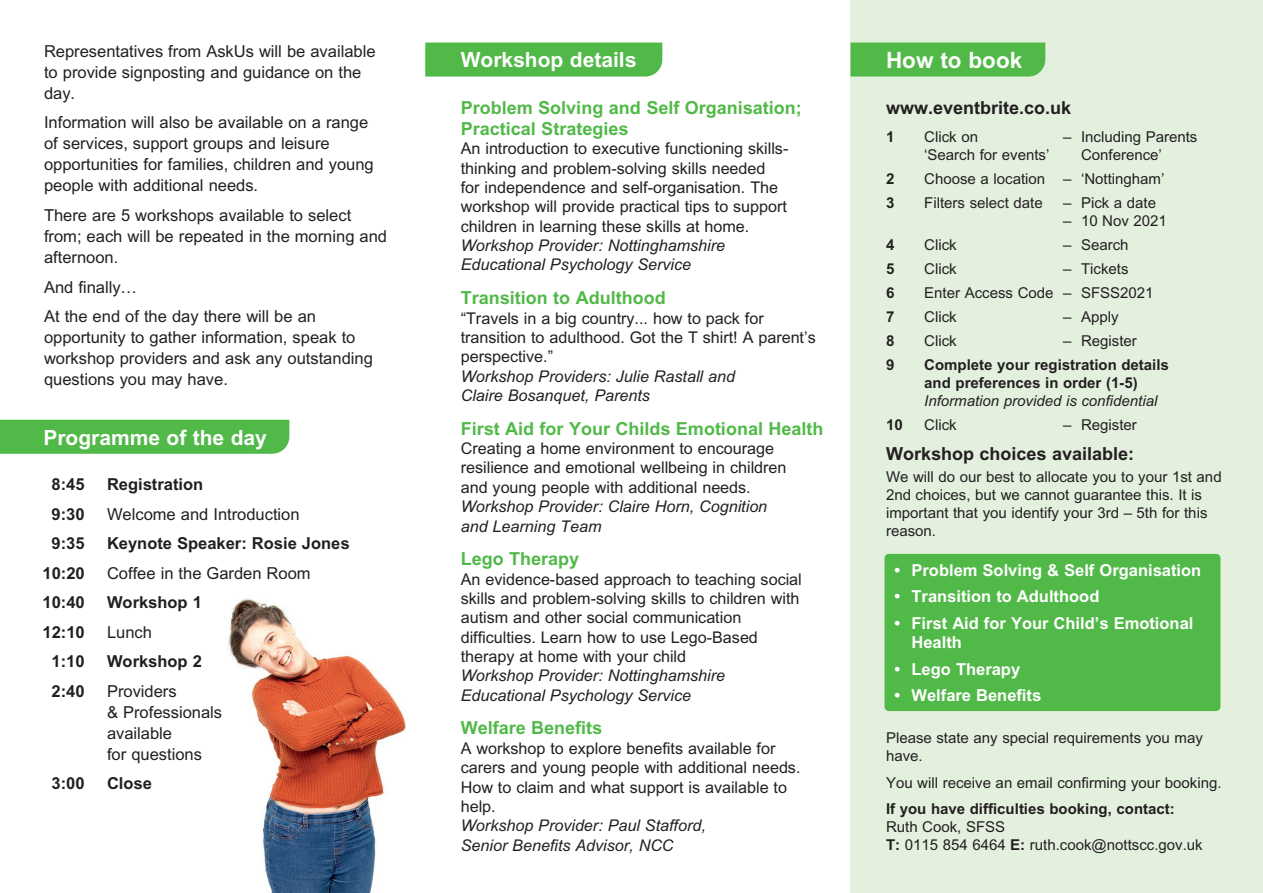
<style>
.page{position:relative;width:1263px;height:893px;background:#fff}
.page>*{position:absolute;margin:0;border:0;box-sizing:border-box;transform-origin:0 0}
.t1{font:700 22.5px "Arial";color:#fff}
.t2{font:700 21px "Arial";color:#fff}
.t3{font:700 18px/21px "Arial";color:#51b948}
.t4{font:700 18px "Arial";color:#231f20}
.t5{font:16.5px/21px "Arial";color:#231f20}
.t6{font:700 16.5px/19.8px "Arial";color:#fff}
.t7{font:700 16.5px "Arial";color:#231f20}
.t8{font:16.2px/19.4px "Arial";color:#231f20}
.t9{font:italic 16.2px/19.4px "Arial";color:#231f20}
.t10{font:15px/18px "Arial";color:#231f20}
.t11{font:700 15px/18px "Arial";color:#231f20}
.t12{font:italic 15px "Arial";color:#231f20}
.s1{font-weight:700}
</style>
<div class="page">
<img style="left:228px;top:598px;width:178px;height:295px">
<div style="left:850px;top:0;width:413px;height:893px;background:#e3f0de"></div>
<div style="left:425px;top:43px;width:237px;height:34px;background:#51b948"></div>
<div style="left:850px;top:43px;width:195px;height:34px;background:#51b948"></div>
<div style="left:0;top:420px;width:289px;height:34px;background:#51b948"></div>
<div style="left:884px;top:554px;width:336px;height:157px;background:#51b948;border-radius:4px"></div>
<p class="t5" style="left:44px;top:41px;width:333px">Representatives from AskUs will be available to provide signposting and guidance on the day.</p>
<p class="t5" style="left:44px;top:112px;width:331px">Information will also be available on a range of services, support groups and leisure opportunities for families, children and young people with additional needs.</p>
<p class="t5" style="left:44px;top:205px;width:345px">There are 5 workshops available to select from; each will be repeated in the morning and afternoon.</p>
<p class="t5" style="left:44px;top:272px;width:273px;line-height:29.5px">And finally…<br>At the end of the day there will be an</p>
<p class="t5" style="left:44px;top:327px;width:330px">opportunity to gather information, speak to workshop providers and ask any outstanding questions you may have.</p>
<p class="t2" style="left:43px;top:425px;width:225px">Programme of the day</p>
<p class="t7" style="left:52px;top:475px;width:35px">8:45</p>
<p class="t7" style="left:107px;top:475px;width:98px">Registration</p>
<p class="t7" style="left:52px;top:504px;width:35px">9:30</p>
<p class="t5" style="left:107px;top:503px;width:194px">Welcome and Introduction</p>
<p class="t7" style="left:52px;top:534px;width:35px">9:35</p>
<p class="t7" style="left:107px;top:534px;width:244px">Keynote Speaker: Rosie Jones</p>
<p class="t7" style="left:43px;top:563px;width:44px">10:20</p>
<p class="t5" style="left:107px;top:562px;width:205px">Coffee in the Garden Room</p>
<p class="t7" style="left:43px;top:593px;width:44px">10:40</p>
<p class="t7" style="left:107px;top:593px;width:96px">Workshop 1</p>
<p class="t7" style="left:43px;top:622px;width:44px">12:10</p>
<p class="t5" style="left:107px;top:621px;width:46px">Lunch</p>
<p class="t7" style="left:52px;top:652px;width:35px">1:10</p>
<p class="t7" style="left:107px;top:652px;width:96px">Workshop 2</p>
<p class="t7" style="left:52px;top:681px;width:35px">2:40</p>
<p class="t5" style="left:107px;top:680px;width:117px">Providers<br>&amp; Professionals available<br>for questions</p>
<p class="t7" style="left:52px;top:774px;width:35px">3:00</p>
<p class="t7" style="left:107px;top:774px;width:46px">Close</p>
<p class="t2" style="left:461px;top:47px;width:177px">Workshop details</p>
<p class="t3" style="left:461px;top:97px;width:343px">Problem Solving and Self Organisation;<br>Practical Strategies</p>
<p class="t8" style="left:461px;top:139px;width:329px">An introduction to executive functioning skills&shy;thinking and problem-solving skills needed for independence and self-organisation. The workshop will provide practical tips to support children in learning these skills at home.</p>
<p class="t9" style="left:461px;top:236px;width:266px">Workshop Provider: Nottinghamshire<br>Educational Psychology Service</p>
<p class="t3" style="left:461px;top:287px;width:207px">Transition to Adulthood</p>
<p class="t8" style="left:461px;top:308px;width:356px">“Travels in a big country... how to pack for transition to adulthood. Got the T shirt! A parent’s perspective.”</p>
<p class="t9" style="left:461px;top:366px;width:276px">Workshop Providers: Julie Rastall and<br>Claire Bosanquet, Parents</p>
<p class="t3" style="left:461px;top:418px;width:364px">First Aid for Your Childs Emotional Health</p>
<p class="t8" style="left:461px;top:439px;width:327px">Creating a home environment to encourage resilience and emotional wellbeing in children and young people with additional needs.</p>
<p class="t9" style="left:461px;top:497px;width:308px">Workshop Provider: Claire Horn, Cognition and Learning Team</p>
<p class="t3" style="left:461px;top:548px;width:120px">Lego Therapy</p>
<p class="t8" style="left:461px;top:569px;width:343px">An evidence-based approach to teaching social skills and problem-solving skills to children with autism and other social communication difficulties. Learn how to use Lego-Based therapy at home with your child</p>
<p class="t9" style="left:461px;top:666px;width:266px">Workshop Provider: Nottinghamshire<br>Educational Psychology Service</p>
<p class="t3" style="left:461px;top:717px;width:143px">Welfare Benefits</p>
<p class="t8" style="left:461px;top:738px;width:341px">A workshop to explore benefits available for carers and young people with additional needs.<br>How to claim and what support is available to help.</p>
<p class="t9" style="left:461px;top:816px;width:247px">Workshop Provider: Paul Stafford,<br>Senior Benefits Advisor, NCC</p>
<h1 class="t1" style="left:886px;top:47px;width:138px">How to book</h1>
<p class="t4" style="left:886px;top:97px;width:187px">www.eventbrite.co.uk</p>
<p class="t11" style="left:886px;top:127px;width:10px">1</p>
<p class="t10" style="left:924px;top:127px;width:55px">Click on</p>
<p class="t10" style="left:1063px;top:127px;width:136px">– Including Parents</p>
<p class="t10" style="left:924px;top:145px;width:127px">‘Search for events’</p>
<p class="t10" style="left:1081px;top:145px;width:82px">Conference’</p>
<p class="t11" style="left:886px;top:169px;width:10px">2</p>
<p class="t10" style="left:924px;top:169px;width:242px">Choose a location – ‘Nottingham’</p>
<p class="t11" style="left:886px;top:193px;width:10px">3</p>
<p class="t10" style="left:924px;top:193px;width:120px">Filters select date</p>
<p class="t10" style="left:1063px;top:193px;width:95px">– Pick a date</p>
<p class="t10" style="left:1063px;top:211px;width:105px">– 10 Nov 2021</p>
<p class="t11" style="left:886px;top:235px;width:10px">4</p>
<p class="t10" style="left:924px;top:235px;width:34px">Click</p>
<p class="t10" style="left:1063px;top:235px;width:67px">– Search</p>
<p class="t11" style="left:886px;top:259px;width:10px">5</p>
<p class="t10" style="left:924px;top:259px;width:34px">Click</p>
<p class="t10" style="left:1063px;top:259px;width:67px">– Tickets</p>
<p class="t11" style="left:886px;top:283px;width:10px">6</p>
<p class="t10" style="left:924px;top:283px;width:231px">Enter Access Code – SFSS2021</p>
<p class="t11" style="left:886px;top:307px;width:10px">7</p>
<p class="t10" style="left:924px;top:307px;width:34px">Click</p>
<p class="t10" style="left:1063px;top:307px;width:57px">– Apply</p>
<p class="t11" style="left:886px;top:331px;width:10px">8</p>
<p class="t10" style="left:924px;top:331px;width:34px">Click</p>
<p class="t10" style="left:1063px;top:331px;width:75px">– Register</p>
<p class="t11" style="left:886px;top:355px;width:10px">9</p>
<p class="t11" style="left:924px;top:355px;width:246px">Complete your registration details and preferences in order (1-5)</p>
<p class="t12" style="left:924px;top:392px;width:235px">Information provided is confidential</p>
<p class="t11" style="left:886px;top:415px;width:18px">10</p>
<p class="t10" style="left:924px;top:415px;width:34px">Click</p>
<p class="t10" style="left:1063px;top:415px;width:75px">– Register</p>
<p class="t4" style="left:886px;top:443px;width:250px">Workshop choices available:</p>
<p class="t10" style="left:886px;top:468px;width:337px">We will do our best to allocate you to your 1st and 2nd choices, but we cannot guarantee this. It is important that you identify your 3rd – 5th for this reason.</p>
<p class="t6" style="left:894px;top:560px;width:308px">• Problem Solving &amp; Self Organisation</p>
<p class="t6" style="left:894px;top:586px;width:206px">• Transition to Adulthood</p>
<p class="t6" style="left:911px;top:613px;width:283px;text-indent:-17px">• First Aid for Your Child’s Emotional<br>Health</p>
<p class="t6" style="left:894px;top:659px;width:127px">• Lego Therapy</p>
<p class="t6" style="left:894px;top:685px;width:148px">• Welfare Benefits</p>
<p class="t10" style="left:886px;top:729px;width:318px">Please state any special requirements you may have.</p>
<p class="t10" style="left:886px;top:773px;width:337px">You will receive an email confirming your booking.</p>
<p class="t11" style="left:886px;top:800px;width:290px">If you have difficulties booking, contact:</p>
<p class="t10" style="left:886px;top:818px;width:318px">Ruth Cook, SFSS<br><span class="s1">T:</span> 0115 854 6464 <span class="s1">E:</span> ruth.cook@nottscc.gov.uk</p>
</div>
